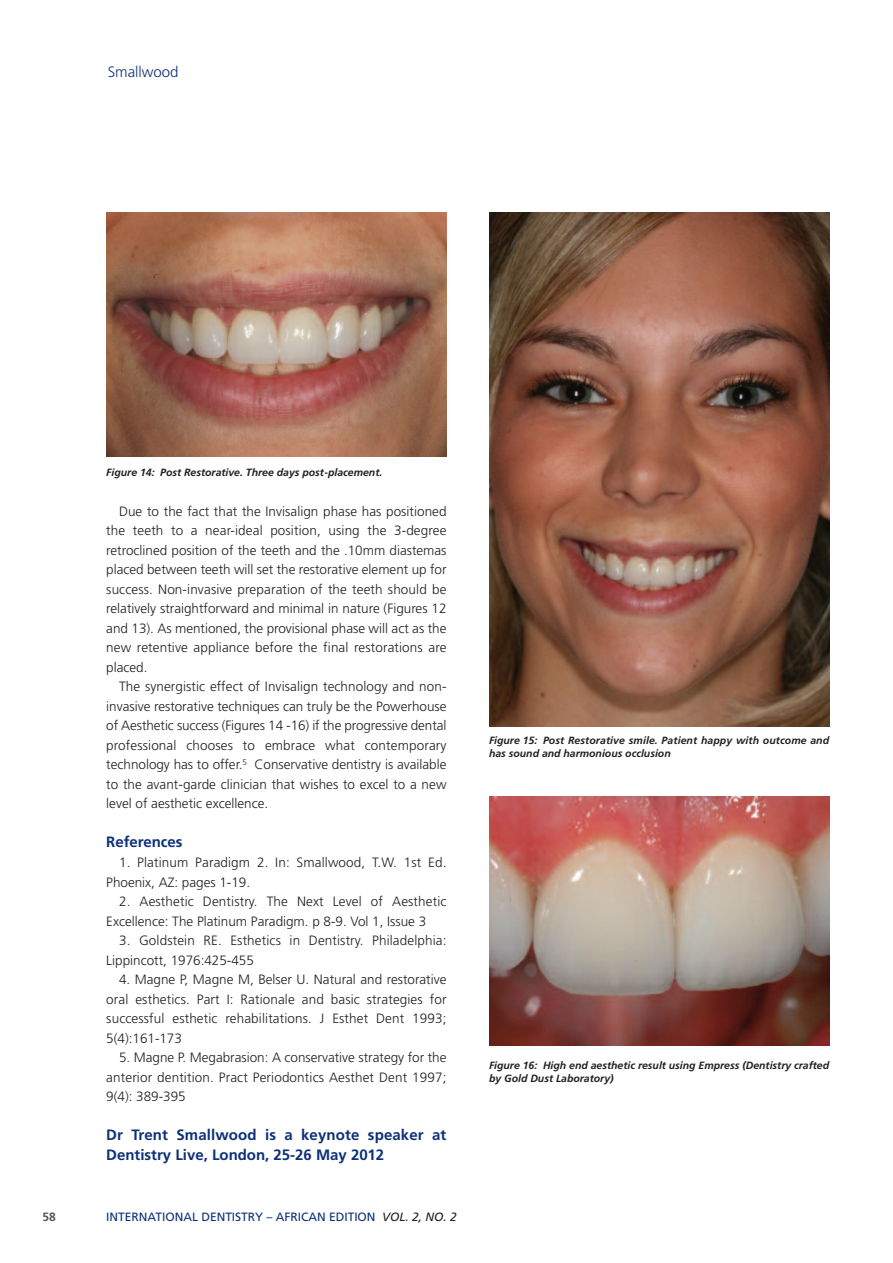
<style>
.page{position:relative;width:893px;height:1263px;background:#fff}
.page>*{position:absolute;margin:0;border:0;box-sizing:border-box;transform-origin:0 0}
.t1{font:700 15px/19.5px "Frutiger";color:#0d3079}
.t2{font:300 15px "Frutiger";color:#0d3079}
.t3{font:300 13.5px/19.5px "Frutiger";letter-spacing:.01em;color:#231f20;text-align:justify}
.t4{font:12px "Frutiger";color:#0d3079}
.t5{font:700 12px "Frutiger";color:#57585a}
.t6{font:italic 700 10.5px/12.6px "Frutiger";color:#231f20}
.s1{font-style:italic;color:#231f20}
</style>
<div class="page">
<img style="left:106px;top:213px;width:340px;height:244px">
<img style="left:489px;top:213px;width:340px;height:513px">
<img style="left:489px;top:797px;width:340px;height:249px">
<p class="t2" style="left:108px;top:65px;width:72px">Smallwood</p>
<p class="t6" style="left:106px;top:466px;width:278px">Figure 14: Post Restorative. Three days post-placement.</p>
<p class="t3" style="left:106px;top:502px;width:342px;text-indent:13px">Due to the fact that the Invisalign phase has positioned the teeth to a near-ideal position, using the 3-degree retroclined position of the teeth and the .10mm diastemas placed between teeth will set the restorative element up for success. Non-invasive preparation of the teeth should be relatively straightforward and minimal in nature (Figures 12 and 13). As mentioned, the provisional phase will act as the new retentive appliance before the final restorations are placed.</p>
<p class="t3" style="left:106px;top:678px;width:342px;text-indent:13px">The synergistic effect of Invisalign technology and non&shy;invasive restorative techniques can truly be the Powerhouse of Aesthetic success (Figures 14 -16) if the progressive dental professional chooses to embrace what contemporary technology has to offer.<sup>5</sup> Conservative dentistry is available to the avant-garde clinician that wishes to excel to a new level of aesthetic excellence.</p>
<p class="t1" style="left:106px;top:834px;width:78px">References</p>
<p class="t3" style="left:106px;top:853px;width:342px;text-indent:13px">1. Platinum Paradigm 2. In: Smallwood, T.W. 1st Ed.<br>Phoenix, AZ: pages 1-19.</p>
<p class="t3" style="left:106px;top:892px;width:342px;text-indent:13px">2. Aesthetic Dentistry. The Next Level of Aesthetic<br>Excellence: The Platinum Paradigm. p 8-9. Vol 1, Issue 3</p>
<p class="t3" style="left:106px;top:931px;width:342px;text-indent:13px">3. Goldstein RE. Esthetics in Dentistry. Philadelphia:<br>Lippincott, 1976:425-455</p>
<p class="t3" style="left:106px;top:970px;width:342px;text-indent:13px">4. Magne P, Magne M, Belser U. Natural and restorative oral esthetics. Part I: Rationale and basic strategies for successful esthetic rehabilitations. J Esthet Dent 1993; 5(4):161-173</p>
<p class="t3" style="left:106px;top:1048px;width:342px;text-indent:13px">5. Magne P. Megabrasion: A conservative strategy for the anterior dentition. Pract Periodontics Aesthet Dent 1997; 9(4): 389-395</p>
<p class="t1" style="left:106px;top:1126px;width:342px">Dr Trent Smallwood is a keynote speaker at<br>Dentistry Live, London, 25-26 May 2012</p>
<p class="t5" style="left:43px;top:1212px;width:15px">58</p>
<p class="t4" style="left:106px;top:1212px;width:352px">INTERNATIONAL DENTISTRY – AFRICAN EDITION <span class="s1">VOL. 2, NO. 2</span></p>
<p class="t6" style="left:489px;top:735px;width:342px">Figure 15: Post Restorative smile. Patient happy with outcome and has sound and harmonious occlusion</p>
<p class="t6" style="left:489px;top:1060px;width:342px">Figure 16: High end aesthetic result using Empress (Dentistry crafted by Gold Dust Laboratory)</p>
</div>
